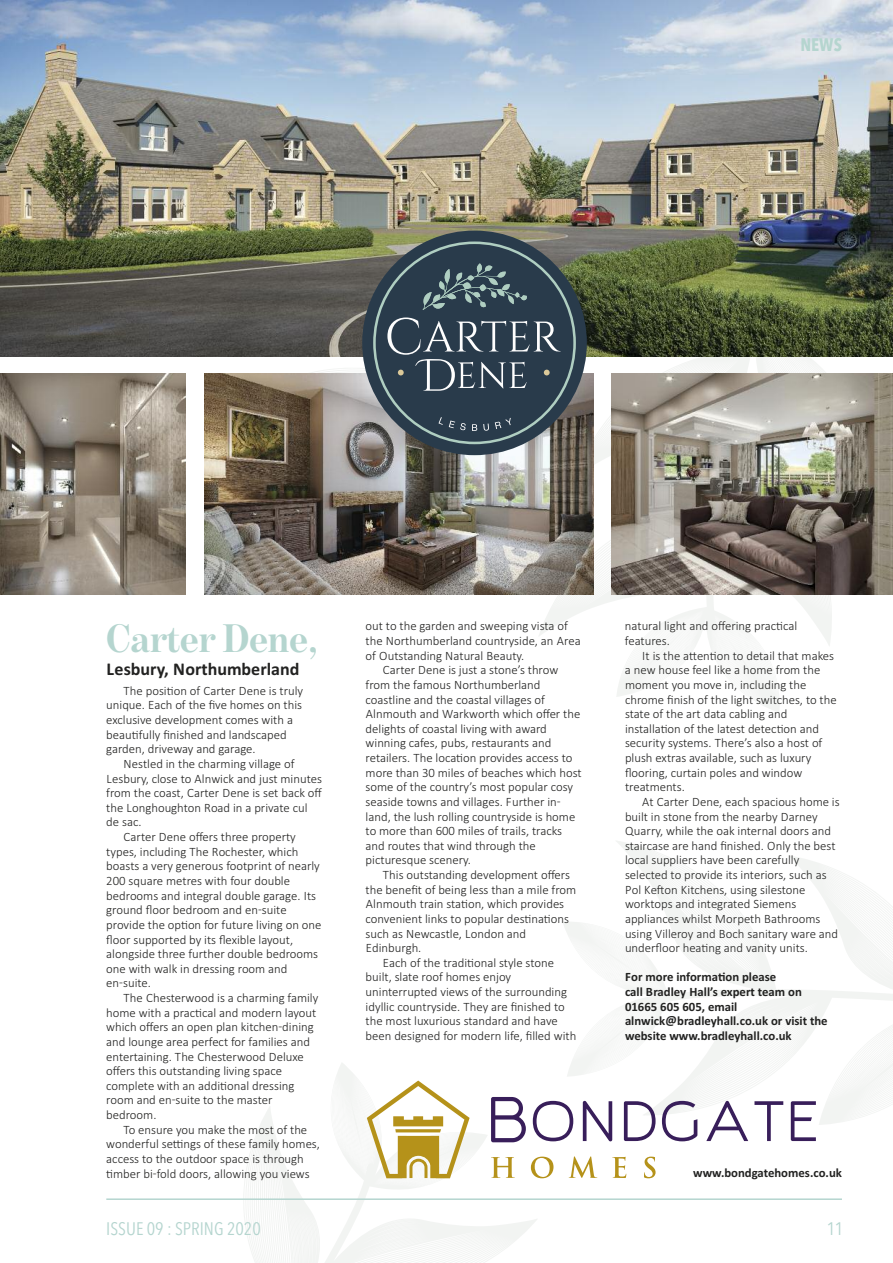
<style>
.page{position:relative;width:893px;height:1263px;background:#fff}
.page>*{position:absolute;margin:0;border:0;box-sizing:border-box;transform-origin:0 0}
.t1{font:700 40.5px "Benton Mod Disp";color:#b5d5cf}
.t2{font:700 18px "Calibri";color:#222221}
.t3{font:18px "Avenir Next Condensed";color:#b5d5cf}
.t4{font:700 18px "Avenir Next Condensed";color:#b5d5cf}
.t5{font:300 12.75px/14.7px "Calibri";color:#222221}
.t6{font:700 12.75px/14.7px "Calibri";color:#222221}
</style>
<div class="page">
<svg style="left:538px;top:357px;width:333px;height:355px"></svg>
<svg style="left:563px;top:841px;width:330px;height:284px"></svg>
<svg style="left:244px;top:1063px;width:293px;height:200px"></svg>
<img style="left:0;top:0;width:893px;height:357px">
<hr style="left:106px;top:1198px;width:736px;height:2px;background:#b5d5cf">
<svg style="left:491px;top:1157px;width:24px;height:21px"></svg>
<svg style="left:531px;top:1156px;width:22px;height:22px"></svg>
<svg style="left:569px;top:1156px;width:28px;height:22px"></svg>
<svg style="left:612px;top:1157px;width:14px;height:21px"></svg>
<svg style="left:644px;top:1156px;width:12px;height:22px"></svg>
<svg style="left:533px;top:1101px;width:40px;height:40px"></svg>
<svg style="left:583px;top:1101px;width:29px;height:40px"></svg>
<svg style="left:624px;top:1101px;width:32px;height:40px"></svg>
<svg style="left:662px;top:1101px;width:35px;height:40px"></svg>
<svg style="left:706px;top:1101px;width:42px;height:40px"></svg>
<svg style="left:754px;top:1101px;width:29px;height:40px"></svg>
<svg style="left:791px;top:1101px;width:25px;height:40px"></svg>
<svg style="left:491px;top:1097px;width:35px;height:45px"></svg>
<svg style="left:367px;top:1080px;width:103px;height:98px"></svg>
<img style="left:0;top:374px;width:186px;height:220px">
<img style="left:204px;top:374px;width:389px;height:220px">
<div style="left:362px;top:231px;width:225px;height:224px;background:#293b4b;border-radius:50%"></div>
<svg style="left:373px;top:241px;width:203px;height:203px"></svg>
<img style="left:612px;top:374px;width:281px;height:220px">
<h2 class="t4" style="left:800px;top:34px;width:43px">NEWS</h2>
<h1 class="t1" style="left:106px;top:615px;width:214px">Carter Dene,</h1>
<h2 class="t2" style="left:107px;top:658px;width:194px">Lesbury, Northumberland</h2>
<p class="t5" style="left:106px;top:683px;width:198px;text-indent:17px">The position of Carter Dene is truly unique. Each of the five homes on this exclusive development comes with a beautifully finished and landscaped garden, driveway and garage.</p>
<p class="t5" style="left:124px;top:756px;width:172px">Nestled in the charming village of</p>
<p class="t5" style="left:107px;top:771px;width:217px">Lesbury, close to Alnwick and just minutes</p>
<p class="t5" style="left:106px;top:785px;width:217px">from the coast, Carter Dene is set back off</p>
<p class="t5" style="left:106px;top:800px;width:203px">the Longhoughton Road in a private cul</p>
<p class="t5" style="left:106px;top:815px;width:37px">de sac.</p>
<p class="t5" style="left:124px;top:829px;width:174px">Carter Dene offers three property</p>
<p class="t5" style="left:106px;top:844px;width:194px">types, including The Rochester, which</p>
<p class="t5" style="left:106px;top:859px;width:215px">boasts a very generous footprint of nearly</p>
<p class="t5" style="left:106px;top:873px;width:185px">200 square metres with four double</p>
<p class="t5" style="left:106px;top:888px;width:211px">bedrooms and integral double garage. Its</p>
<p class="t5" style="left:106px;top:902px;width:182px">ground floor bedroom and en-suite</p>
<p class="t5" style="left:106px;top:917px;width:217px">provide the option for future living on one</p>
<p class="t5" style="left:106px;top:932px;width:188px">floor supported by its flexible layout,</p>
<p class="t5" style="left:106px;top:946px;width:213px">alongside three further double bedrooms</p>
<p class="t5" style="left:106px;top:961px;width:183px">one with walk in dressing room and</p>
<p class="t5" style="left:106px;top:976px;width:46px">en-suite.</p>
<p class="t5" style="left:124px;top:990px;width:196px">The Chesterwood is a charming family</p>
<p class="t5" style="left:106px;top:1005px;width:212px">home with a practical and modern layout</p>
<p class="t5" style="left:106px;top:1019px;width:209px">which offers an open plan kitchen-dining</p>
<p class="t5" style="left:106px;top:1034px;width:205px">and lounge area perfect for families and</p>
<p class="t5" style="left:106px;top:1049px;width:199px">entertaining. The Chesterwood Deluxe</p>
<p class="t5" style="left:106px;top:1063px;width:177px">offers this outstanding living space</p>
<p class="t5" style="left:106px;top:1078px;width:190px">complete with an additional dressing</p>
<p class="t5" style="left:106px;top:1093px;width:168px">room and en-suite to the master</p>
<p class="t5" style="left:106px;top:1107px;width:52px">bedroom.</p>
<p class="t5" style="left:124px;top:1122px;width:185px">To ensure you make the most of the</p>
<p class="t5" style="left:106px;top:1136px;width:215px">wonderful settings of these family homes,</p>
<p class="t5" style="left:106px;top:1151px;width:199px">access to the outdoor space is through</p>
<p class="t5" style="left:106px;top:1166px;width:205px">timber bi-fold doors, allowing you views</p>
<p class="t5" style="left:366px;top:619px;width:204px">out to the garden and sweeping vista of</p>
<p class="t5" style="left:366px;top:633px;width:217px">the Northumberland countryside, an Area</p>
<p class="t5" style="left:366px;top:648px;width:160px">of Outstanding Natural Beauty.</p>
<p class="t5" style="left:383px;top:662px;width:177px">Carter Dene is just a stone’s throw</p>
<p class="t5" style="left:366px;top:677px;width:176px">from the famous Northumberland</p>
<p class="t5" style="left:366px;top:692px;width:181px">coastline and the coastal villages of</p>
<p class="t5" style="left:366px;top:706px;width:216px">Alnmouth and Warkworth which offer the</p>
<p class="t5" style="left:366px;top:721px;width:183px">delights of coastal living with award</p>
<p class="t5" style="left:366px;top:736px;width:187px">winning cafes, pubs, restaurants and</p>
<p class="t5" style="left:366px;top:750px;width:208px">retailers. The location provides access to</p>
<p class="t5" style="left:366px;top:765px;width:218px">more than 30 miles of beaches which host</p>
<p class="t5" style="left:366px;top:779px;width:209px">some of the country’s most popular cosy</p>
<p class="t5" style="left:366px;top:794px;width:197px">seaside towns and villages. Further in-</p>
<p class="t5" style="left:366px;top:809px;width:211px">land, the lush rolling countryside is home</p>
<p class="t5" style="left:366px;top:823px;width:198px">to more than 600 miles of trails, tracks</p>
<p class="t5" style="left:366px;top:838px;width:172px">and routes that wind through the</p>
<p class="t5" style="left:366px;top:853px;width:107px">picturesque scenery.</p>
<p class="t5" style="left:383px;top:867px;width:189px">This outstanding development offers</p>
<p class="t5" style="left:366px;top:882px;width:212px">the benefit of being less than a mile from</p>
<p class="t5" style="left:366px;top:896px;width:200px">Alnmouth train station, which provides</p>
<p class="t5" style="left:366px;top:911px;width:205px">convenient links to popular destinations</p>
<p class="t5" style="left:366px;top:926px;width:162px">such as Newcastle, London and</p>
<p class="t5" style="left:366px;top:940px;width:57px">Edinburgh.</p>
<p class="t5" style="left:383px;top:955px;width:173px">Each of the traditional style stone</p>
<p class="t5" style="left:366px;top:970px;width:147px">built, slate roof homes enjoy</p>
<p class="t5" style="left:366px;top:984px;width:203px">uninterrupted views of the surrounding</p>
<p class="t5" style="left:366px;top:999px;width:201px">idyllic countryside. They are finished to</p>
<p class="t5" style="left:366px;top:1013px;width:194px">the most luxurious standard and have</p>
<p class="t5" style="left:366px;top:1028px;width:212px">been designed for modern life, filled with</p>
<p class="t5" style="left:625px;top:619px;width:174px">natural light and offering practical features.</p>
<p class="t5" style="left:625px;top:648px;width:213px;text-indent:17px">It is the attention to detail that makes a new house feel like a home from the moment you move in, including the chrome finish of the light switches, to the state of the art data cabling and installation of the latest detection and security systems. There’s also a host of plush extras available, such as luxury flooring, curtain poles and window treatments.</p>
<p class="t5" style="left:625px;top:794px;width:216px;text-indent:17px">At Carter Dene, each spacious home is built in stone from the nearby Darney Quarry, while the oak internal doors and staircase are hand finished. Only the best local suppliers have been carefully selected to provide its interiors, such as Pol Kefton Kitchens, using silestone worktops and integrated Siemens appliances whilst Morpeth Bathrooms using Villeroy and Boch sanitary ware and underfloor heating and vanity units.</p>
<p class="t6" style="left:625px;top:970px;width:204px">For more information please<br>call Bradley Hall’s expert team on<br>01665 605 605, email alnwick@bradleyhall.co.uk or visit the website www.bradleyhall.co.uk</p>
<p class="t6" style="left:693px;top:1165px;width:150px">www.bondgatehomes.co.uk</p>
<h2 class="t3" style="left:106px;top:1214px;width:156px">ISSUE 09 : SPRING 2020</h2>
<h2 class="t3" style="left:827px;top:1214px;width:18px">11</h2>
</div>
